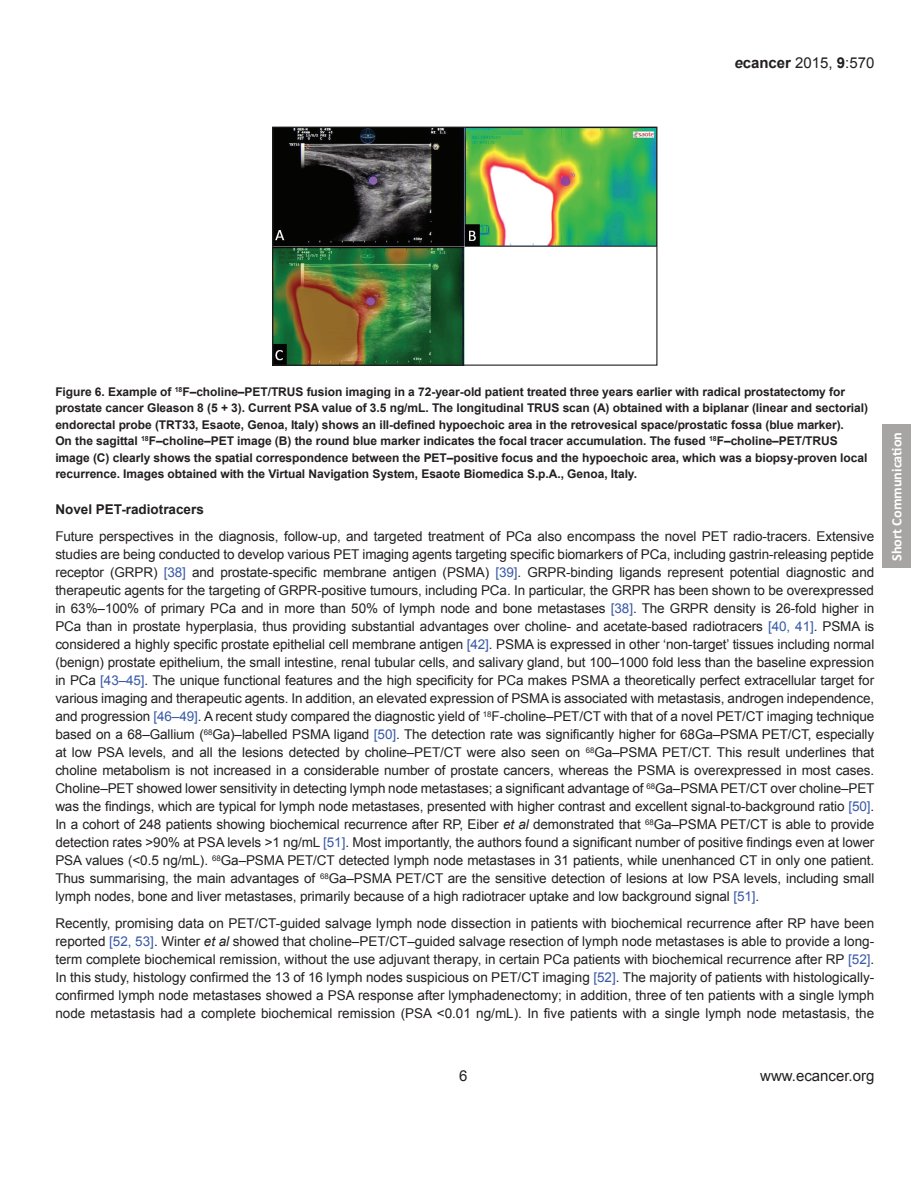
<style>
.page{position:relative;width:918px;height:1188px;background:#fff}
.page>*{position:absolute;margin:0;border:0;box-sizing:border-box;transform-origin:0 0}
.t1{font:15px "Arial";color:#231f20}
.t2{font:700 14.25px "Calibri";color:#fff}
.t3{font:13.5px/18px "Arial";letter-spacing:-.005em;color:#231f20;text-align:justify}
.t4{font:700 13.5px "Arial";color:#231f20}
.t5{font:700 12px/16.5px "Arial";letter-spacing:-.005em;color:#231f20}
.s1{font-weight:700;font-style:italic}
.s2{font-weight:700}
.s3{color:#3759a7}
.s4{font-style:italic}
</style>
<div class="page">
<div style="left:882px;top:425px;width:29px;height:143px;background:#a7a5a4"></div>
<img style="left:274px;top:129px;width:381px;height:235px">
<div style="left:272px;top:127px;width:385px;height:239px;border:1px solid #231f20"></div>
<p class="t1" style="left:734px;top:53px;width:142px"><span class="s1">e</span><span class="s2">cancer</span> 2015, <span class="s2">9</span>:570</p>
<p class="t5" style="left:55px;top:384px;width:814px">Figure 6. Example of <sup>18</sup>F–choline–PET/TRUS fusion imaging in a 72-year-old patient treated three years earlier with radical prostatectomy for prostate cancer Gleason 8 (5 + 3). Current PSA value of 3.5 ng/mL. The longitudinal TRUS scan (A) obtained with a biplanar (linear and sectorial) endorectal probe (TRT33, Esaote, Genoa, Italy) shows an ill-defined hypoechoic area in the retrovesical space/prostatic fossa (blue marker).<br>On the sagittal <sup>18</sup>F–choline–PET image (B) the round blue marker indicates the focal tracer accumulation. The fused <sup>18</sup>F–choline–PET/TRUS image (C) clearly shows the spatial correspondence between the PET–positive focus and the hypoechoic area, which was a biopsy-proven local recurrence. Images obtained with the Virtual Navigation System, Esaote Biomedica S.p.A., Genoa, Italy.</p>
<p class="t4" style="left:55px;top:501px;width:150px">Novel PET-radiotracers</p>
<p class="t3" style="left:55px;top:528px;width:821px">Future perspectives in the diagnosis, follow-up, and targeted treatment of PCa also encompass the novel PET radio-tracers. Extensive studies are being conducted to develop various PET imaging agents targeting specific biomarkers of PCa, including gastrin-releasing peptide receptor (GRPR) <span class="s3">[38]</span> and prostate-specific membrane antigen (PSMA) <span class="s3">[39]</span>. GRPR-binding ligands represent potential diagnostic and therapeutic agents for the targeting of GRPR-positive tumours, including PCa. In particular, the GRPR has been shown to be overexpressed in 63%–100% of primary PCa and in more than 50% of lymph node and bone metastases <span class="s3">[38]</span>. The GRPR density is 26-fold higher in PCa than in prostate hyperplasia, thus providing substantial advantages over choline- and acetate-based radiotracers <span class="s3">[40, 41]</span>. PSMA is considered a highly specific prostate epithelial cell membrane antigen <span class="s3">[42]</span>. PSMA is expressed in other ‘non-target’ tissues including normal (benign) prostate epithelium, the small intestine, renal tubular cells, and salivary gland, but 100–1000 fold less than the baseline expression in PCa <span class="s3">[43–45]</span>. The unique functional features and the high specificity for PCa makes PSMA a theoretically perfect extracellular target for various imaging and therapeutic agents. In addition, an elevated expression of PSMA is associated with metastasis, androgen independence, and progression <span class="s3">[46–49]</span>. A recent study compared the diagnostic yield of <sup>18</sup>F-choline–PET/CT with that of a novel PET/CT imaging technique based on a 68–Gallium (<sup>68</sup>Ga)–labelled PSMA ligand <span class="s3">[50]</span>. The detection rate was significantly higher for 68Ga–PSMA PET/CT, especially at low PSA levels, and all the lesions detected by choline–PET/CT were also seen on <sup>68</sup>Ga–PSMA PET/CT. This result underlines that choline metabolism is not increased in a considerable number of prostate cancers, whereas the PSMA is overexpressed in most cases.<br>Choline–PET showed lower sensitivity in detecting lymph node metastases; a significant advantage of <sup>68</sup>Ga–PSMA PET/CT over choline–PET was the findings, which are typical for lymph node metastases, presented with higher contrast and excellent signal-to-background ratio <span class="s3">[50]</span>.<br>In a cohort of 248 patients showing biochemical recurrence after RP, Eiber <span class="s4">et al</span> demonstrated that <sup>68</sup>Ga–PSMA PET/CT is able to provide detection rates &gt;90% at PSA levels &gt;1 ng/mL <span class="s3">[51]</span>. Most importantly, the authors found a significant number of positive findings even at lower PSA values (&lt;0.5 ng/mL). <sup>68</sup>Ga–PSMA PET/CT detected lymph node metastases in 31 patients, while unenhanced CT in only one patient.<br>Thus summarising, the main advantages of <sup>68</sup>Ga–PSMA PET/CT are the sensitive detection of lesions at low PSA levels, including small lymph nodes, bone and liver metastases, primarily because of a high radiotracer uptake and low background signal <span class="s3">[51]</span>.</p>
<p class="t3" style="left:55px;top:915px;width:821px">Recently, promising data on PET/CT-guided salvage lymph node dissection in patients with biochemical recurrence after RP have been reported <span class="s3">[52, 53]</span>. Winter <span class="s4">et al</span> showed that choline–PET/CT–guided salvage resection of lymph node metastases is able to provide a long&shy;term complete biochemical remission, without the use adjuvant therapy, in certain PCa patients with biochemical recurrence after RP <span class="s3">[52]</span>.<br>In this study, histology confirmed the 13 of 16 lymph nodes suspicious on PET/CT imaging <span class="s3">[52]</span>. The majority of patients with histologically&shy;confirmed lymph node metastases showed a PSA response after lymphadenectomy; in addition, three of ten patients with a single lymph node metastasis had a complete biochemical remission (PSA &lt;0.01 ng/mL). In five patients with a single lymph node metastasis, the</p>
<p class="t2" style="left:888px;top:561px;width:130px;rotate:-90deg">Short Communication</p>
<p class="t1" style="left:459px;top:1066px;width:10px">6</p>
<p class="t1" style="left:760px;top:1066px;width:116px">www.ecancer.org</p>
</div>
